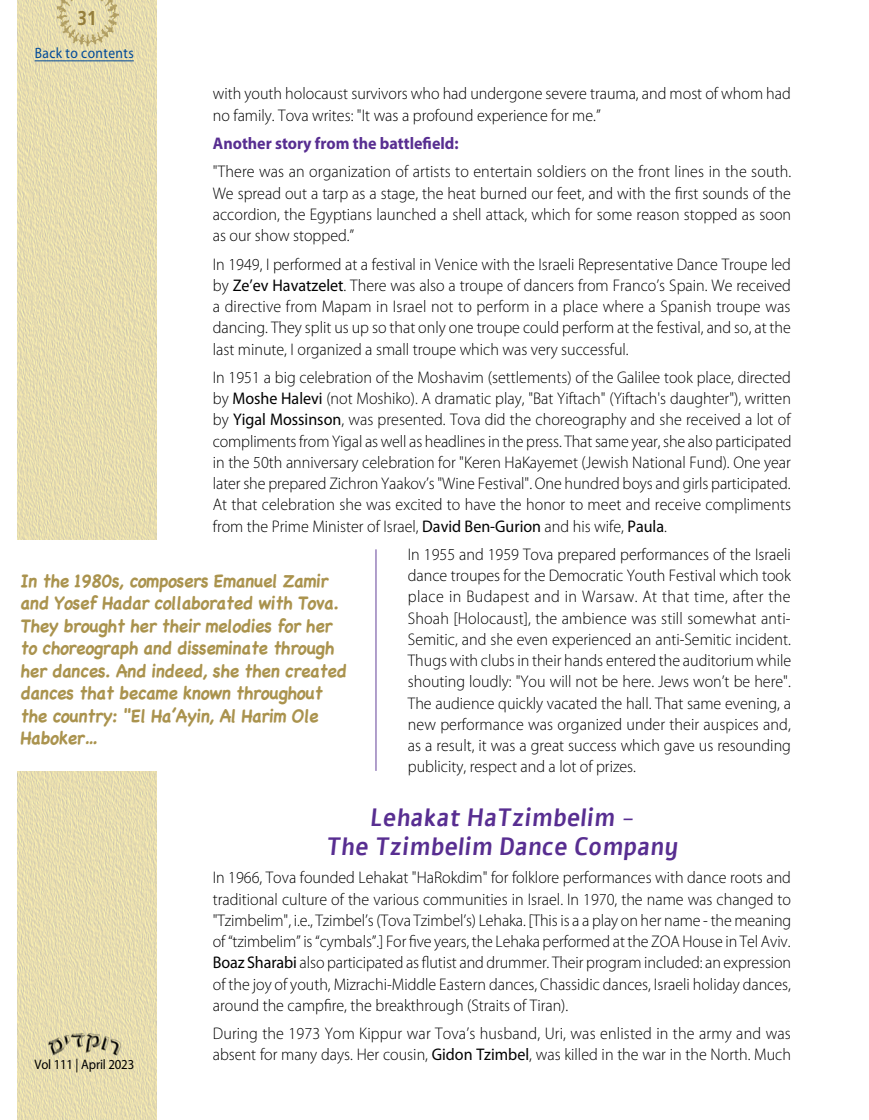
<style>
.page{position:relative;width:869px;height:1120px;background:#fff}
.page>*{position:absolute;margin:0;border:0;box-sizing:border-box;transform-origin:0 0}
.t1{font:700 25px/28.8px "Alef";color:#582e91;text-align:center;scale:.9 1}
.t2{font:700 20px "Frutiger";color:#957e3b;scale:.85 1}
.t3{font:700 18.12px/22.5px "Chalkboard";color:#aa934e;scale:.95 1}
.t4{font:300 16.88px/21.2px "Myriad Pro";color:#000;text-align:justify;scale:.95 1}
.t5{font:700 16.88px "Myriad Pro";color:#582e91;scale:.95 1}
.t6{font:15px "Myriad Pro";letter-spacing:.03em;color:#004a99;scale:.9 1}
.t7{font:13.75px "Myriad Pro";letter-spacing:-.01em;color:#000;scale:.93 1}
.s1{font-weight:400}
</style>
<div class="page">
<img style="left:18px;top:0;width:138px;height:1120px">
<img style="left:55px;top:0;width:63px;height:47px">
<img style="left:45px;top:1031px;width:78px;height:25px">
<hr style="left:35px;top:61px;width:99px;height:1px;background:#004a99">
<div style="left:0;top:540px;width:393px;height:231px;background:#fff"></div>
<hr style="left:375px;top:549px;width:1px;height:222px;background:#8267ad">
<p class="t2" style="left:77px;top:6px;width:24px">31</p>
<p class="t6" style="left:35px;top:44px;width:112px">Back to contents</p>
<p class="t4" style="left:213px;top:84px;width:609px">with youth holocaust survivors who had undergone severe trauma, and most of whom had no family. Tova writes: "It was a profound experience for me.”</p>
<p class="t5" style="left:213px;top:132px;width:260px">Another story from the battlefield:</p>
<p class="t4" style="left:213px;top:161px;width:610px">"There was an organization of artists to entertain soldiers on the front lines in the south.<br>We spread out a tarp as a stage, the heat burned our feet, and with the first sounds of the accordion, the Egyptians launched a shell attack, which for some reason stopped as soon as our show stopped.”</p>
<p class="t4" style="left:213px;top:253px;width:610px">In 1949, I performed at a festival in Venice with the Israeli Representative Dance Troupe led by <span class="s1">Ze’ev Havatzelet</span>. There was also a troupe of dancers from Franco’s Spain. We received a directive from Mapam in Israel not to perform in a place where a Spanish troupe was dancing. They split us up so that only one troupe could perform at the festival, and so, at the last minute, I organized a small troupe which was very successful.</p>
<p class="t4" style="left:213px;top:367px;width:610px">In 1951 a big celebration of the Moshavim (settlements) of the Galilee took place, directed by <span class="s1">Moshe Halevi</span> (not Moshiko). A dramatic play, "Bat Yiftach" (Yiftach's daughter"), written by <span class="s1">Yigal Mossinson</span>, was presented. Tova did the choreography and she received a lot of compliments from Yigal as well as headlines in the press. That same year, she also participated in the 50th anniversary celebration for "Keren HaKayemet (Jewish National Fund). One year later she prepared Zichron Yaakov’s "Wine Festival". One hundred boys and girls participated.<br>At that celebration she was excited to have the honor to meet and receive compliments from the Prime Minister of Israel, <span class="s1">David Ben-Gurion</span> and his wife, <span class="s1">Paula</span>.</p>
<p class="t4" style="left:407px;top:544px;width:405px">In 1955 and 1959 Tova prepared performances of the Israeli dance troupes for the Democratic Youth Festival which took place in Budapest and in Warsaw. At that time, after the Shoah [Holocaust], the ambience was still somewhat anti-Semitic, and she even experienced an anti-Semitic incident.<br>Thugs with clubs in their hands entered the auditorium while shouting loudly: "You will not be here. Jews won’t be here".<br>The audience quickly vacated the hall. That same evening, a new performance was organized under their auspices and, as a result, it was a great success which gave us resounding publicity, respect and a lot of prizes.</p>
<h1 class="t1" style="left:325px;top:803px;width:396px">Lehakat HaTzimbelim -<br>The Tzimbelim Dance Company</h1>
<p class="t4" style="left:213px;top:867px;width:610px">In 1966, Tova founded Lehakat "HaRokdim" for folklore performances with dance roots and traditional culture of the various communities in Israel. In 1970, the name was changed to "Tzimbelim", i.e., Tzimbel’s (Tova Tzimbel’s) Lehaka. [This is a a play on her name - the meaning of “tzimbelim” is “cymbals”.] For five years, the Lehaka performed at the ZOA House in Tel Aviv.<br><span class="s1">Boaz Sharabi</span> also participated as flutist and drummer. Their program included: an expression of the joy of youth, Mizrachi-Middle Eastern dances, Chassidic dances, Israeli holiday dances, around the campfire, the breakthrough (Straits of Tiran).</p>
<p class="t4" style="left:213px;top:1023px;width:610px">During the 1973 Yom Kippur war Tova’s husband, Uri, was enlisted in the army and was absent for many days. Her cousin, <span class="s1">Gidon Tzimbel</span>, was killed in the war in the North. Much</p>
<p class="t3" style="left:20px;top:569px;width:348px">In the 1980s, composers Emanuel Zamir and Yosef Hadar collaborated with Tova.<br>They brought her their melodies for her to choreograph and disseminate through her dances. And indeed, she then created dances that became known throughout the country: "El Ha’Ayin, Al Harim Ole Haboker…</p>
<p class="t7" style="left:34px;top:1056px;width:109px">Vol 111 | April 2023</p>
</div>
